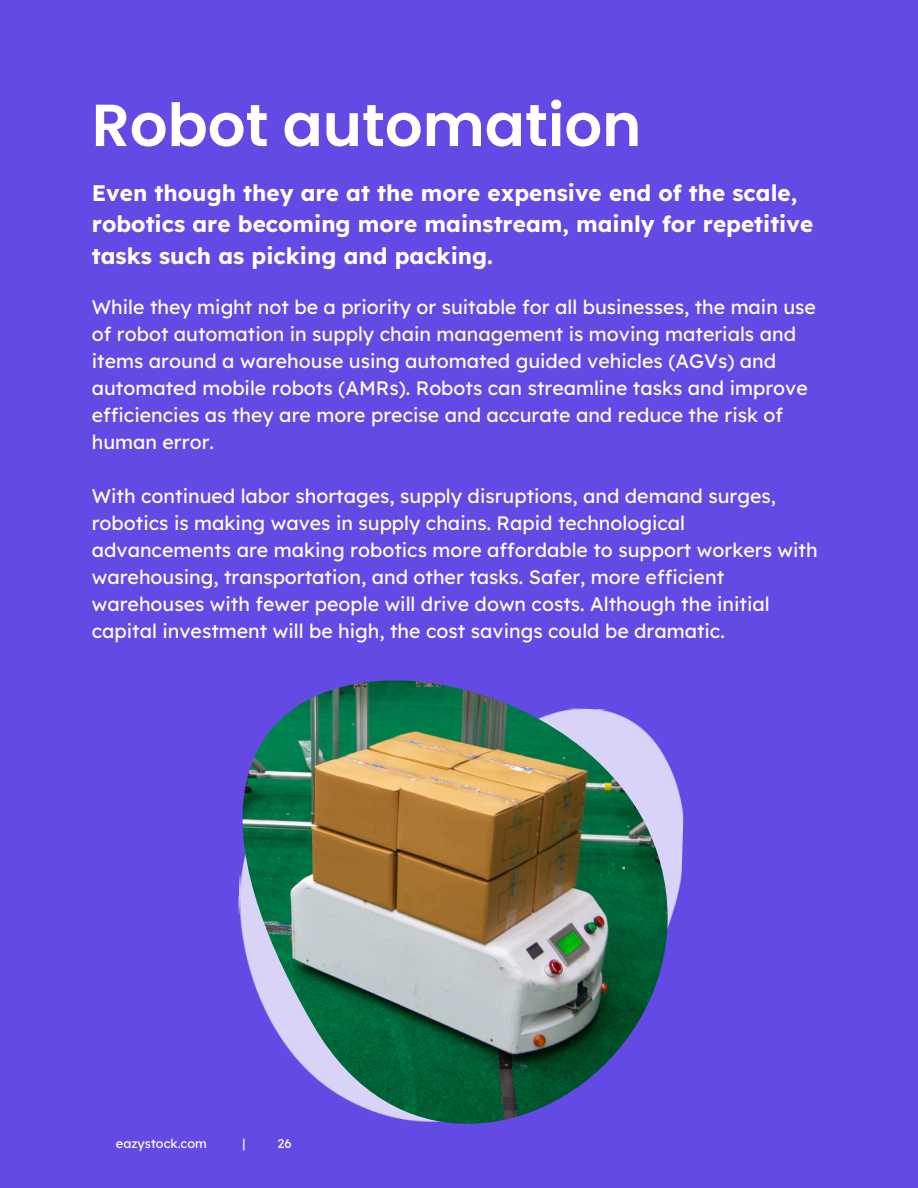
<style>
.page{position:relative;width:918px;height:1188px;background:#644ae5}
.page>*{position:absolute;margin:0;border:0;box-sizing:border-box;transform-origin:0 0}
.t1{font:600 59.25px "Poppins";color:#fff}
.t2{font:700 22.5px/31.5px "Lexend";color:#fff}
.t3{font:19.5px/27px "Lexend";color:#fff}
.t4{font:12.75px "Lexend";color:#fff}
</style>
<div class="page">
<img style="left:238px;top:763px;width:446px;height:177px">
<img style="left:243px;top:680px;width:425px;height:444px">
<h3 class="t1" style="left:92px;top:84px;width:551px">Robot automation</h3>
<h3 class="t2" style="left:92px;top:176px;width:723px">Even though they are at the more expensive end of the scale, robotics are becoming more mainstream, mainly for repetitive tasks such as picking and packing.</h3>
<p class="t3" style="left:92px;top:293px;width:726px">While they might not be a priority or suitable for all businesses, the main use of robot automation in supply chain management is moving materials and items around a warehouse using automated guided vehicles (AGVs) and automated mobile robots (AMRs). Robots can streamline tasks and improve efficiencies as they are more precise and accurate and reduce the risk of human error.</p>
<p class="t3" style="left:92px;top:482px;width:727px">With continued labor shortages, supply disruptions, and demand surges, robotics is making waves in supply chains. Rapid technological advancements are making robotics more affordable to support workers with warehousing, transportation, and other tasks. Safer, more efficient warehouses with fewer people will drive down costs. Although the initial capital investment will be high, the cost savings could be dramatic.</p>
<h1 class="t4" style="left:116px;top:1135px;width:92px">eazystock.com</h1>
<h1 class="t4" style="left:243px;top:1135px;width:4px">|</h1>
<h1 class="t4" style="left:277px;top:1135px;width:16px">26</h1>
</div>
